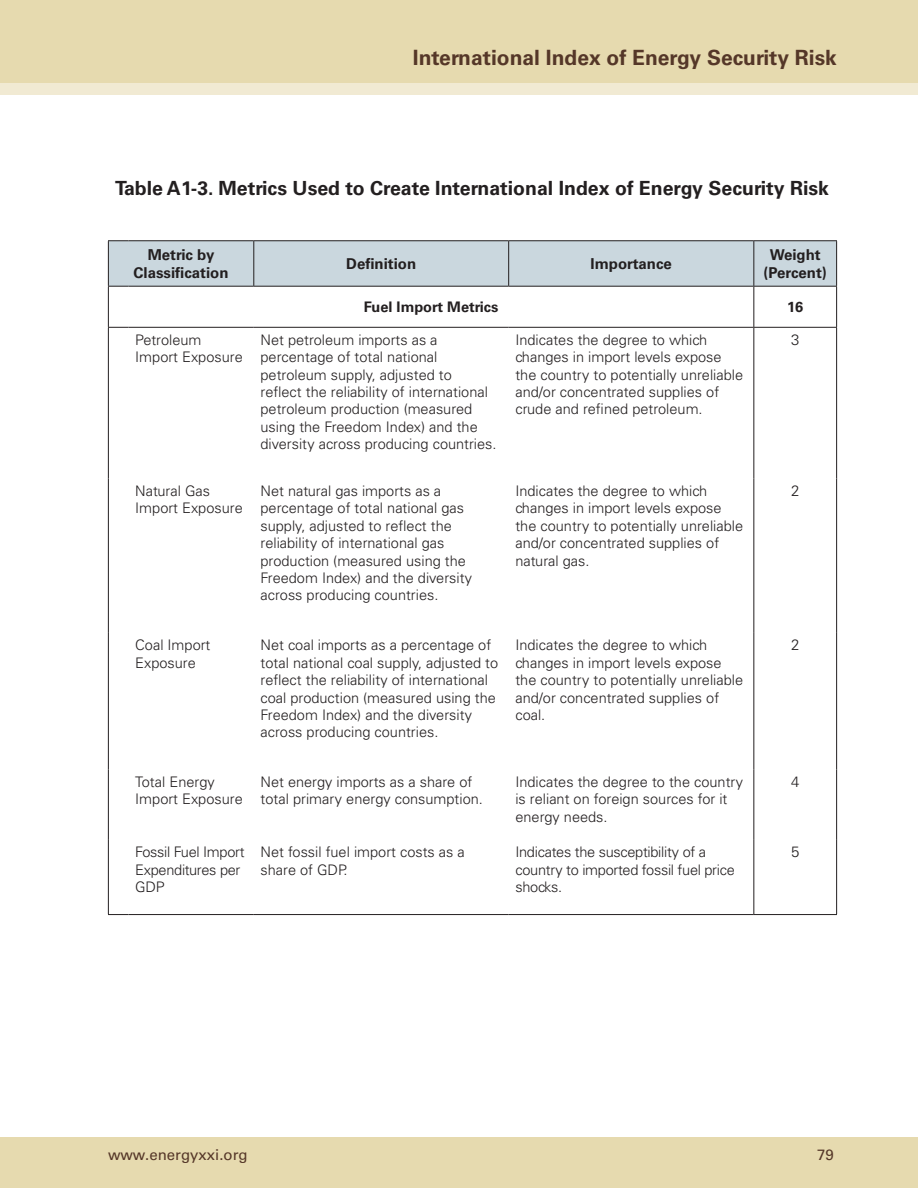
<style>
.page{position:relative;width:918px;height:1188px;background:#fff}
.page>*{position:absolute;margin:0;border:0;box-sizing:border-box;transform-origin:0 0}
.t1{font:700 21px "Univers LT Std";color:#553728}
.t2{font:700 19.5px "Univers LT Std";color:#231f20}
.t3{font:700 15px/18px "Univers LT Std";color:#231f20;text-align:center}
.t4{font:15px "Univers LT Std";color:#553728}
.t5{font:300 15px "Univers LT Std";color:#231f20}
.t6{font:300 14.55px/17.4px "Univers LT Std";color:#231f20}
.t7{font:300 14.55px/17.4px "Univers LT Std";letter-spacing:-.02em;color:#231f20}
.t8{font:700 14.55px "Univers LT Std";color:#231f20}
</style>
<div class="page">
<div style="left:0;top:1137px;width:918px;height:51px;background:#e6daaf"></div>
<div style="left:0;top:0;width:918px;height:83px;background:#e6daaf"></div>
<div style="left:0;top:83px;width:918px;height:11px;background:#f1ead3"></div>
<svg style="left:108px;top:240px;width:729px;height:47px;background:#c4d0d7"></svg>
<hr style="left:129px;top:286px;width:125px;height:1px;background:#231f20">
<hr style="left:254px;top:286px;width:255px;height:1px;background:#231f20">
<hr style="left:509px;top:286px;width:245px;height:1px;background:#231f20">
<hr style="left:754px;top:286px;width:83px;height:1px;background:#231f20">
<hr style="left:836px;top:287px;width:1px;height:40px;background:#231f20">
<hr style="left:108px;top:287px;width:1px;height:40px;background:#231f20">
<hr style="left:753px;top:287px;width:1px;height:40px;background:#231f20">
<hr style="left:108px;top:328px;width:1px;height:150px;background:#231f20">
<svg style="left:108px;top:327px;width:21px;height:1px"></svg>
<hr style="left:129px;top:327px;width:125px;height:1px;background:#231f20">
<hr style="left:254px;top:327px;width:255px;height:1px;background:#231f20">
<hr style="left:509px;top:327px;width:245px;height:1px;background:#231f20">
<hr style="left:754px;top:327px;width:83px;height:1px;background:#231f20">
<hr style="left:753px;top:328px;width:1px;height:150px;background:#231f20">
<hr style="left:836px;top:328px;width:1px;height:150px;background:#231f20">
<hr style="left:108px;top:478px;width:1px;height:155px;background:#231f20">
<hr style="left:753px;top:478px;width:1px;height:155px;background:#231f20">
<hr style="left:836px;top:478px;width:1px;height:155px;background:#231f20">
<hr style="left:108px;top:633px;width:1px;height:136px;background:#231f20">
<hr style="left:753px;top:633px;width:1px;height:136px;background:#231f20">
<hr style="left:836px;top:633px;width:1px;height:136px;background:#231f20">
<hr style="left:108px;top:769px;width:1px;height:71px;background:#231f20">
<hr style="left:753px;top:769px;width:1px;height:71px;background:#231f20">
<hr style="left:836px;top:769px;width:1px;height:71px;background:#231f20">
<hr style="left:108px;top:840px;width:1px;height:74px;background:#231f20">
<hr style="left:753px;top:840px;width:1px;height:74px;background:#231f20">
<hr style="left:836px;top:840px;width:1px;height:74px;background:#231f20">
<svg style="left:108px;top:914px;width:21px;height:1px"></svg>
<hr style="left:129px;top:914px;width:125px;height:1px;background:#231f20">
<hr style="left:254px;top:914px;width:255px;height:1px;background:#231f20">
<hr style="left:509px;top:914px;width:245px;height:1px;background:#231f20">
<hr style="left:754px;top:914px;width:83px;height:1px;background:#231f20">
<h1 class="t1" style="left:413px;top:46px;width:426px">International Index of Energy Security Risk</h1>
<h2 class="t2" style="left:115px;top:177px;width:715px">Table A1-3. Metrics Used to Create International Index of Energy Security Risk</h2>
<p class="t3" style="left:134px;top:246px;width:97px">Metric by<br>Classification</p>
<p class="t3" style="left:346px;top:255px;width:72px">Definition</p>
<p class="t3" style="left:591px;top:255px;width:83px">Importance</p>
<p class="t3" style="left:764px;top:246px;width:65px">Weight (Percent)</p>
<p class="t8" style="left:364px;top:298px;width:136px">Fuel Import Metrics</p>
<p class="t8" style="left:787px;top:298px;width:18px">16</p>
<p class="t6" style="left:135px;top:331px;width:109px">Petroleum<br>Import Exposure</p>
<p class="t6" style="left:261px;top:331px;width:238px">Net petroleum imports as a percentage of total national petroleum supply, adjusted to reflect the reliability of international petroleum production (measured using the Freedom Index) and the diversity across producing countries.</p>
<p class="t6" style="left:515px;top:331px;width:229px">Indicates the degree to which changes in import levels expose the country to potentially unreliable and/or concentrated supplies of crude and refined petroleum.</p>
<p class="t5" style="left:791px;top:331px;width:10px">3</p>
<p class="t6" style="left:135px;top:482px;width:109px">Natural Gas<br>Import Exposure</p>
<p class="t6" style="left:261px;top:482px;width:213px">Net natural gas imports as a percentage of total national gas supply, adjusted to reflect the reliability of international gas production (measured using the<br>Freedom Index) and the diversity across producing countries.</p>
<p class="t6" style="left:515px;top:482px;width:229px">Indicates the degree to which changes in import levels expose the country to potentially unreliable and/or concentrated supplies of natural gas.</p>
<p class="t5" style="left:791px;top:482px;width:10px">2</p>
<p class="t6" style="left:135px;top:636px;width:77px">Coal Import<br>Exposure</p>
<p class="t6" style="left:261px;top:636px;width:239px">Net coal imports as a percentage of total national coal supply, adjusted to reflect the reliability of international coal production (measured using the Freedom Index) and the diversity across producing countries.</p>
<p class="t6" style="left:515px;top:636px;width:229px">Indicates the degree to which changes in import levels expose the country to potentially unreliable and/or concentrated supplies of coal.</p>
<p class="t5" style="left:791px;top:636px;width:10px">2</p>
<p class="t6" style="left:135px;top:773px;width:109px">Total Energy<br>Import Exposure</p>
<p class="t6" style="left:261px;top:773px;width:224px">Net energy imports as a share of total primary energy consumption.</p>
<p class="t6" style="left:515px;top:773px;width:229px">Indicates the degree to the country is reliant on foreign sources for it energy needs.</p>
<p class="t5" style="left:791px;top:773px;width:10px">4</p>
<p class="t7" style="left:135px;top:843px;width:111px">Fossil Fuel Import<br>Expenditures per<br>GDP</p>
<p class="t6" style="left:261px;top:843px;width:206px">Net fossil fuel import costs as a share of GDP.</p>
<p class="t7" style="left:515px;top:843px;width:221px">Indicates the susceptibility of a country to imported fossil fuel price shocks.</p>
<p class="t5" style="left:791px;top:843px;width:10px">5</p>
<p class="t4" style="left:108px;top:1146px;width:141px">www.energyxxi.org</p>
<p class="t4" style="left:817px;top:1146px;width:18px">79</p>
</div>
